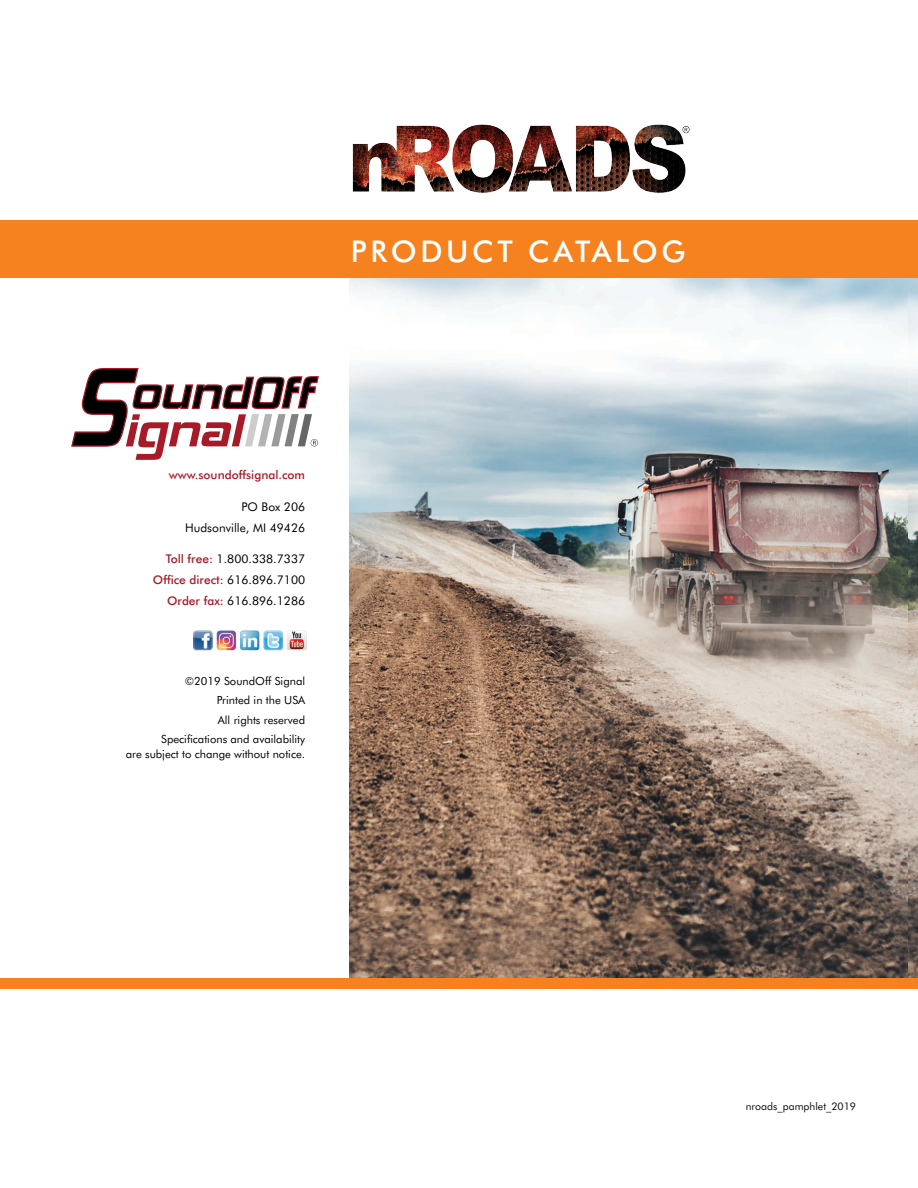
<style>
.page{position:relative;width:918px;height:1188px;background:#fff}
.page>*{position:absolute;margin:0;border:0;box-sizing:border-box;transform-origin:0 0}
.t1{font:500 30px "Futura BT";letter-spacing:.12em;color:#fff}
.t2{font:12px "Futura BT";color:#000}
.t3{font:500 12px "Futura BT";color:#a71b28}
.t4{font:11.25px/15px "Futura BT";color:#000;text-align:right}
.t5{font:10.5px "Futura BT";color:#0c0c0d}
.s1{font-weight:500;color:#a71b28}
.s2{font-weight:400;color:#000}
</style>
<div class="page">
<img style="left:350px;top:278px;width:558px;height:700px">
<img style="left:908px;top:278px;width:10px;height:700px">
<img style="left:352px;top:124px;width:338px;height:69px">
<div style="left:0;top:220px;width:918px;height:58px;background:#f5821f"></div>
<div style="left:0;top:978px;width:918px;height:11px;background:#f5821f"></div>
<svg style="left:71px;top:368px;width:248px;height:92px"></svg>
<img style="left:194px;top:630px;width:112px;height:21px">
<p class="t1" style="left:351px;top:233px;width:336px">PRODUCT CATALOG</p>
<p class="t3" style="left:169px;top:468px;width:138px">www.soundoffsignal.com</p>
<p class="t2" style="left:242px;top:499px;width:65px">PO Box 206</p>
<p class="t2" style="left:185px;top:520px;width:121px">Hudsonville, MI 49426</p>
<p class="t2" style="left:166px;top:552px;width:141px"><span class="s1">Toll free:</span> 1.800.338.7337</p>
<p class="t3" style="left:153px;top:573px;width:154px">Office direct: <span class="s2">616.896.7100</span></p>
<p class="t2" style="left:167px;top:594px;width:139px"><span class="s1">Order fax:</span> 616.896.1286</p>
<p class="t4" style="left:185px;top:673px;width:122px">©2019 SoundOff Signal</p>
<p class="t4" style="left:217px;top:692px;width:90px">Printed in the USA</p>
<p class="t4" style="left:218px;top:712px;width:89px">All rights reserved</p>
<p class="t4" style="left:126px;top:731px;width:181px">Specifications and availability<br>are subject to change without notice.</p>
<p class="t5" style="left:746px;top:1100px;width:112px">nroads_pamphlet_2019</p>
</div>
